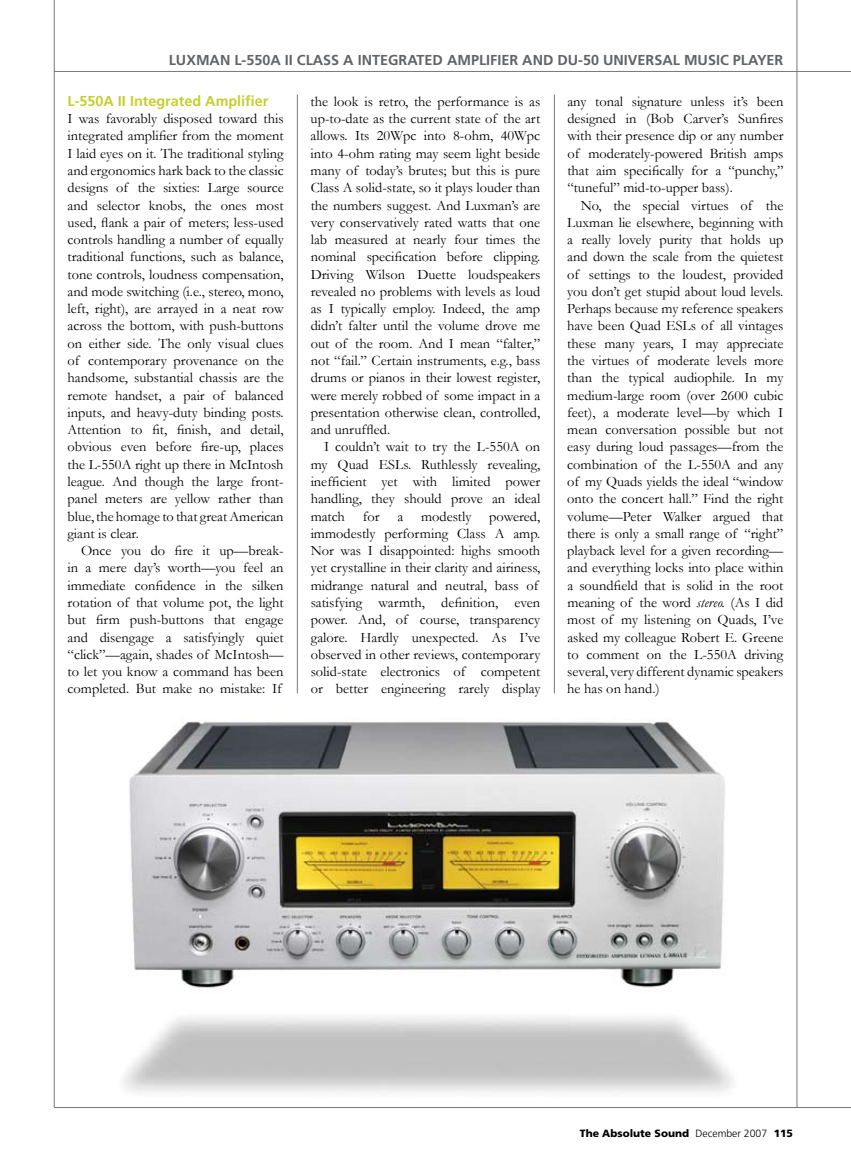
<style>
.page{position:relative;width:851px;height:1161px;background:#fff}
.page>*{position:absolute;margin:0;border:0;box-sizing:border-box;transform-origin:0 0}
.t1{font:14.4px/17.2px "Garamond";color:#000;text-align:justify}
.t2{font:700 14.4px "Frutiger";color:#636466}
.t3{font:700 14.4px "Frutiger";color:#c5cf2e}
.t4{font:900 10.5px "Frutiger";color:#000}
.s1{font-style:italic}
.s2{font-weight:300}
</style>
<div class="page">
<img style="left:124px;top:721px;width:608px;height:371px">
<hr style="left:54px;top:71px;width:796px;height:1px;background:#76787b">
<hr style="left:796px;top:0;width:1px;height:1107px;background:#76787b">
<hr style="left:54px;top:0;width:1px;height:1107px;background:#76787b">
<hr style="left:54px;top:1107px;width:796px;height:1px;background:#76787b">
<hr style="left:297px;top:94px;width:1px;height:599px;background:#76787b">
<hr style="left:554px;top:94px;width:1px;height:599px;background:#76787b">
<p class="t2" style="left:169px;top:51px;width:18px">LUXMAN</p>
<p class="t2" style="left:234px;top:51px;width:79px">L-550A II CLASS</p>
<p class="t2" style="left:343px;top:51px;width:28px">A INTEGRATED</p>
<p class="t2" style="left:447px;top:51px;width:19px">AMPLIFIERAND</p>
<p class="t2" style="left:557px;top:51px;width:65px">DU‑50 UNIVERSAL</p>
<p class="t2" style="left:684px;top:51px;width:21px">MUSIC</p>
<p class="t2" style="left:732px;top:51px;width:18px">PLAYER</p>
<p class="t3" style="left:68px;top:92px;width:202px">L‑550A II INTEGRATED AMPLIFIER</p>
<p class="t1" style="left:67px;top:110px;width:218px">I was favorably disposed toward this integrated amplifier from the moment I laid eyes on it. The traditional styling and ergonomics hark back to the classic designs of the sixties: Large source and selector knobs, the ones most used, flank a pair of meters; less-used controls handling a number of equally traditional functions, such as balance, tone controls, loudness compensation, and mode switching (i.e., stereo, mono, left, right), are arrayed in a neat row across the bottom, with push-buttons on either side. The only visual clues of contemporary provenance on the handsome, substantial chassis are the remote handset, a pair of balanced inputs, and heavy-duty binding posts.<br>Attention to fit, finish, and detail, obvious even before fire-up, places the L-550A right up there in McIntosh league. And though the large front&shy;panel meters are yellow rather than blue,the homage to that greatAmerican giant is clear.</p>
<p class="t1" style="left:68px;top:542px;width:218px;text-indent:14px">Once you do fire it up—break&shy;in a mere day’s worth—you feel an immediate confidence in the silken rotation of that volume pot, the light but firm push-buttons that engage and disengage a satisfyingly quiet “click”—again, shades of McIntosh-— to let you know a command has been completed. But make no mistake: If</p>
<p class="t1" style="left:310px;top:93px;width:231px">the look is retro, the performance is as up-to-date as the current state of the art allows. Its 20Wpc into 8‑ohm, 40Wpc into 4‑ohm rating may seem light beside many of today’s brutes; but this is pure Class A solid-state, so it plays louder than the numbers suggest. And Luxman’s are very conservatively rated watts that one lab measured at nearly four times the nominal specification before clipping.<br>Driving Wilson Duette loudspeakers revealed no problems with levels as loud as I typically employ. Indeed, the amp didn’t falter until the volume drove me out of the room. And I mean “falter,” not “fail.” Certain instruments, e.g., bass drums or pianos in their lowest register, were merely robbed of some impact in a presentation otherwise clean, controlled, and unruffled.</p>
<p class="t1" style="left:310px;top:438px;width:231px;text-align:left;text-indent:14px">I couldn’t wait to try the L‑550A on my Quad ESLs. Ruthlessly revealing, inefficient yet with limited power handling, they should prove an ideal match for a modestly powered, immodestly performing Class A amp.<br>Nor was I disappointed: highs smooth yet crystalline in their clarity and airiness, midrange natural and neutral, bass of satisfying warmth, definition, even power. And, of course, transparency galore. Hardly unexpected. As I’ve observed in other reviews, contemporary solid‑state electronics of competent or better engineering rarely display</p>
<p class="t1" style="left:567px;top:93px;width:218px">any tonal signature unless it’s been designed in (Bob Carver’s Sunfires with their presence dip or any number of moderately‑powered British amps that aim specifically for a “punchy,” “tuneful” mid‑to‑upper bass).</p>
<p class="t1" style="left:567px;top:196px;width:218px;text-indent:14px">No, the special virtues of the Luxman lie elsewhere, beginning with a really lovely purity that holds up and down the scale from the quietest of settings to the loudest, provided you don’t get stupid about loud levels.<br>Perhaps because my reference speakers have been Quad ESLs of all vintages these many years, I may appreciate the virtues of moderate levels more than the typical audiophile. In my medium‑large room (over 2600 cubic feet), a moderate level—by which I mean conversation possible but not easy during loud passages—from the combination of the L‑550A and any of my Quads yields the ideal “window onto the concert hall.” Find the right volume—Peter Walker argued that there is only a small range of “right” playback level for a given recording— and everything locks into place within a soundfield that is solid in the root meaning of the word <span class="s1">stereo.</span> (As I did most of my listening on Quads, I’ve asked my colleague Robert E. Greene to comment on the L‑550A driving several, very different dynamic speakers he has on hand.)</p>
<p class="t4" style="left:579px;top:1127px;width:215px">The Absolute Sound <span class="s2">December 2007</span> 115</p>
</div>
